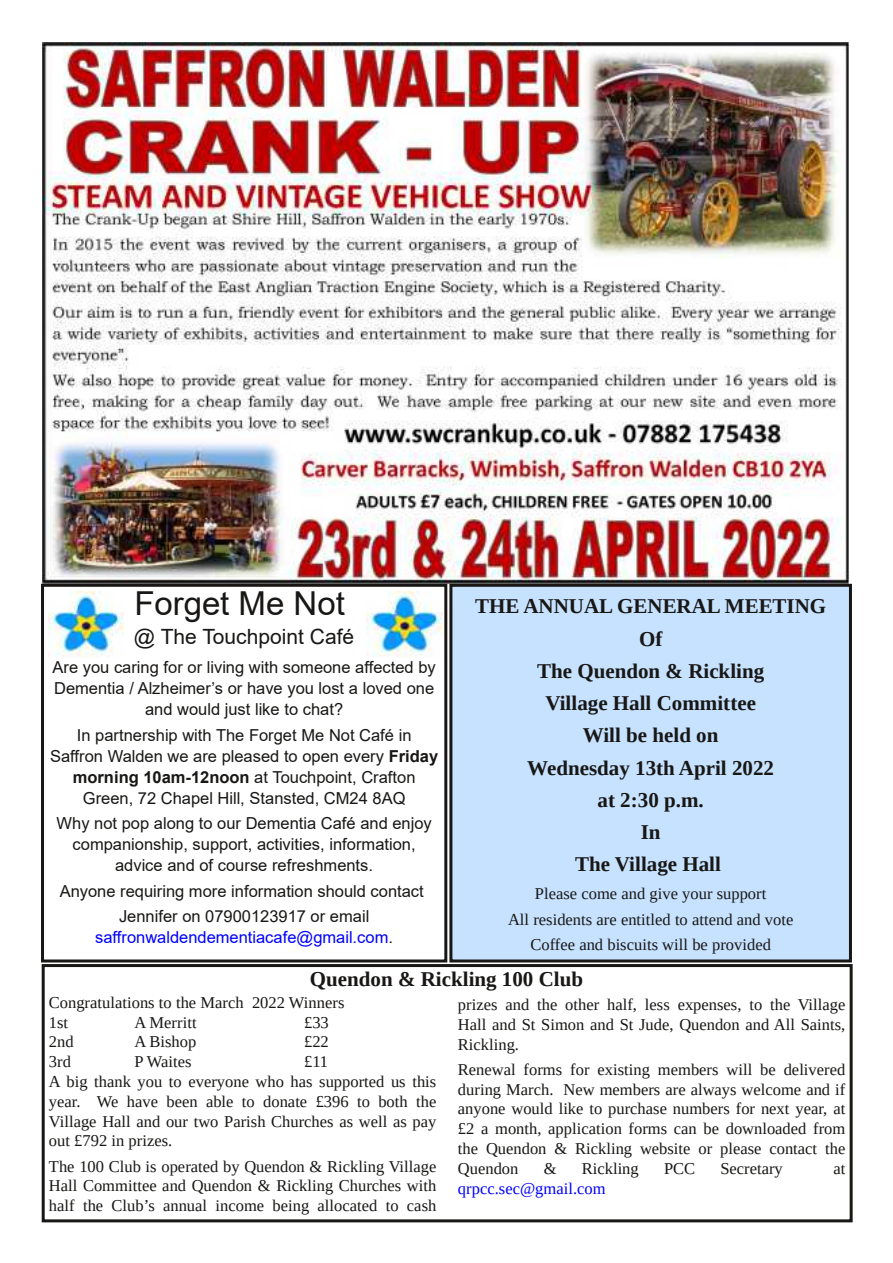
<style>
.page{position:relative;width:893px;height:1263px;background:#fff}
.page>*{position:absolute;margin:0;border:0;box-sizing:border-box;transform-origin:0 0}
.t1{font:33px "Arial";color:#181715}
.t2{font:700 21px/32.2px "Liberation Serif";color:#181715;text-align:center}
.t3{font:21px "Arial";color:#181715}
.t4{font:16.5px/19.8px "Liberation Serif";color:#181715;text-align:justify}
.t5{font:16.5px/21px "Arial";color:#181715;text-align:center}
.t6{font:16.5px "Arial";color:#00f}
.t7{font:16.5px "Liberation Serif";color:#00f}
.s1{font-weight:700}
.s2{color:#181715}
</style>
<div class="page">
<div style="left:42px;top:964px;width:811px;height:258px;border:3px solid #181715"></div>
<img style="left:43px;top:43px;width:807px;height:541px">
<div style="left:41px;top:584px;width:406px;height:378px;border:3px solid #181715"></div>
<img style="left:48px;top:591px;width:75px;height:66px">
<img style="left:367px;top:591px;width:75px;height:66px">
<div style="left:451px;top:585px;width:399px;height:376px;background:#c6e2ff"></div>
<div style="left:449px;top:584px;width:403px;height:378px;border:3px solid #181715"></div>
<h1 class="t1" style="left:134px;top:585px;width:212px">Forget Me Not</h1>
<p class="t3" style="left:134px;top:625px;width:222px">@ The Touchpoint Café</p>
<p class="t5" style="left:53px;top:657px;width:385px">Are you caring for or living with someone affected by<br>Dementia / Alzheimer’s or have you lost a loved one and would just like to chat?</p>
<p class="t5" style="left:50px;top:725px;width:390px">In partnership with The Forget Me Not Café in Saffron Walden we are pleased to open every <span class="s1">Friday morning 10am-12noon</span> at Touchpoint, Crafton Green, 72 Chapel Hill, Stansted, CM24 8AQ</p>
<p class="t5" style="left:57px;top:813px;width:377px">Why not pop along to our Dementia Café and enjoy companionship, support, activities, information, advice and of course refreshments.</p>
<p class="t5" style="left:60px;top:878px;width:365px;line-height:25.5px">Anyone requiring more information should contact<br>Jennifer on 07900123917 or email</p>
<p class="t6" style="left:95px;top:928px;width:299px">saffronwaldendementiacafe@gmail.com<span class="s2">.</span></p>
<p class="t2" style="left:475px;top:590px;width:352px">THE ANNUAL GENERAL MEETING<br>Of<br>The Quendon &amp; Rickling<br>Village Hall Committee<br>Will be held on<br>Wednesday 13th April 2022<br>at 2:30 p.m.<br>In<br>The Village Hall</p>
<p class="t4" style="left:508px;top:881px;width:287px;line-height:25.3px;text-align:center">Please come and give your support<br>All residents are entitled to attend and vote<br>Coffee and biscuits will be provided</p>
<p class="t2" style="left:310px;top:963px;width:275px">Quendon &amp; Rickling 100 Club</p>
<p class="t4" style="left:49px;top:992px;width:297px">Congratulations to the March 2022 Winners<br>1st</p>
<p class="t4" style="left:134px;top:1012px;width:64px">A Merritt</p>
<p class="t4" style="left:304px;top:1012px;width:26px">£33</p>
<p class="t4" style="left:49px;top:1032px;width:26px">2nd</p>
<p class="t4" style="left:134px;top:1032px;width:63px">A Bishop</p>
<p class="t4" style="left:304px;top:1032px;width:26px">£22</p>
<p class="t4" style="left:49px;top:1052px;width:24px">3rd</p>
<p class="t4" style="left:134px;top:1052px;width:59px">P Waites</p>
<p class="t4" style="left:49px;top:1052px;width:389px;text-align:left;text-indent:255px">£11<br>A big thank you to everyone who has supported us this year. We have been able to donate £396 to both the Village Hall and our two Parish Churches as well as pay out £792 in prizes.</p>
<p class="t4" style="left:49px;top:1156px;width:389px">The 100 Club is operated by Quendon &amp; Rickling Village Hall Committee and Quendon &amp; Rickling Churches with half the Club’s annual income being allocated to cash</p>
<p class="t4" style="left:458px;top:994px;width:389px">prizes and the other half, less expenses, to the Village Hall and St Simon and St Jude, Quendon and All Saints, Rickling.</p>
<p class="t4" style="left:458px;top:1059px;width:389px">Renewal forms for existing members will be delivered during March. New members are always welcome and if anyone would like to purchase numbers for next year, at £2 a month, application forms can be downloaded from the Quendon &amp; Rickling website or please contact the Quendon</p>
<p class="t4" style="left:544px;top:1158px;width:14px">&amp;</p>
<p class="t4" style="left:582px;top:1158px;width:58px">Rickling</p>
<p class="t4" style="left:664px;top:1158px;width:33px">PCC</p>
<p class="t4" style="left:720px;top:1158px;width:64px">Secretary</p>
<p class="t4" style="left:833px;top:1158px;width:13px">at</p>
<p class="t7" style="left:458px;top:1179px;width:149px">qrpcc.sec@gmail.com</p>
</div>
